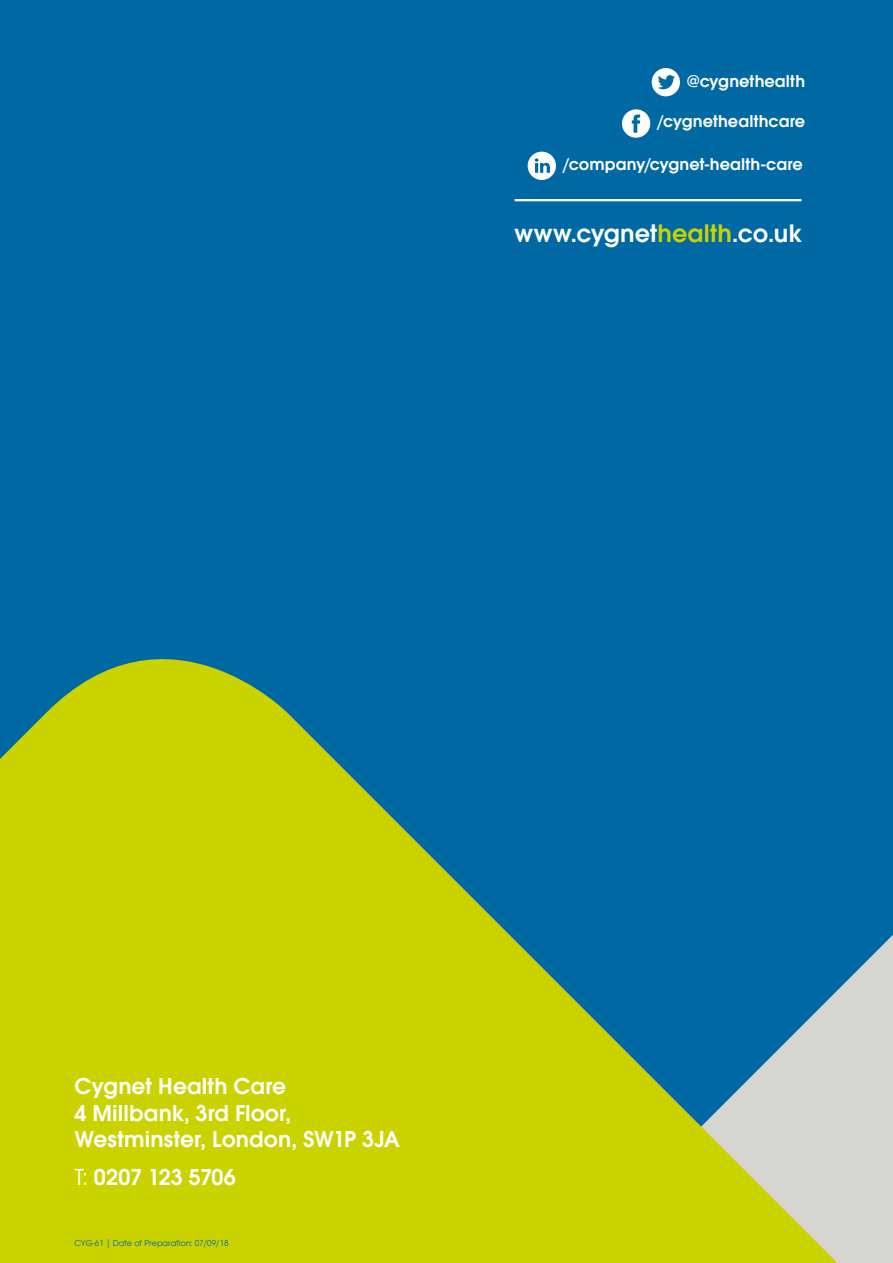
<style>
.page{position:relative;width:893px;height:1263px;background:#0068a3}
.page>*{position:absolute;margin:0;border:0;box-sizing:border-box;transform-origin:0 0}
.t1{font:600 26.4px "Avant Garde ITC";letter-spacing:.005em;color:#fff}
.t2{font:600 24px/26.7px "Avant Garde ITC";letter-spacing:.005em;color:#fff}
.t3{font:600 17.85px "Avant Garde ITC";letter-spacing:.005em;color:#fff}
.t4{font:9px "Avant Garde ITC";color:#0068a3}
.s1{color:#cad200}
.s2{font-weight:400}
</style>
<div class="page">
<svg style="left:0;top:659px;width:893px;height:604px;fill:#cad200"></svg>
<hr style="left:515px;top:199px;width:286px;height:2px;background:#fff">
<div style="left:528px;top:152px;width:28px;height:28px;background:#fff;border-radius:50%"></div>
<svg style="left:535px;top:158px;width:15px;height:15px"></svg>
<div style="left:622px;top:109px;width:28px;height:29px;background:#fff;border-radius:50%"></div>
<svg style="left:632px;top:115px;width:8px;height:18px"></svg>
<div style="left:652px;top:68px;width:28px;height:28px;background:#fff;border-radius:50%"></div>
<svg style="left:658px;top:75px;width:17px;height:14px"></svg>
<p class="t3" style="left:687px;top:70px;width:120px">@cygnethealth</p>
<p class="t3" style="left:657px;top:110px;width:150px">/cygnethealthcare</p>
<p class="t3" style="left:563px;top:153px;width:242px">/company/ cygnet-health-care</p>
<p class="t1" style="left:515px;top:218px;width:289px">www.cygnet<span class="s1">health</span>.co.uk</p>
<p class="t2" style="left:74px;top:1073px;width:327px">Cygnet Health Care<br>4 Millbank, 3rd Floor,<br>Westminster, London, SW1P 3JA</p>
<p class="t2" style="left:74px;top:1164px;width:163px"><span class="s2">T:</span> 0207 123 5706</p>
<p class="t4" style="left:74px;top:1237px;width:156px">CYG-61 | Date of Preparation: 07/09/18</p>
</div>
